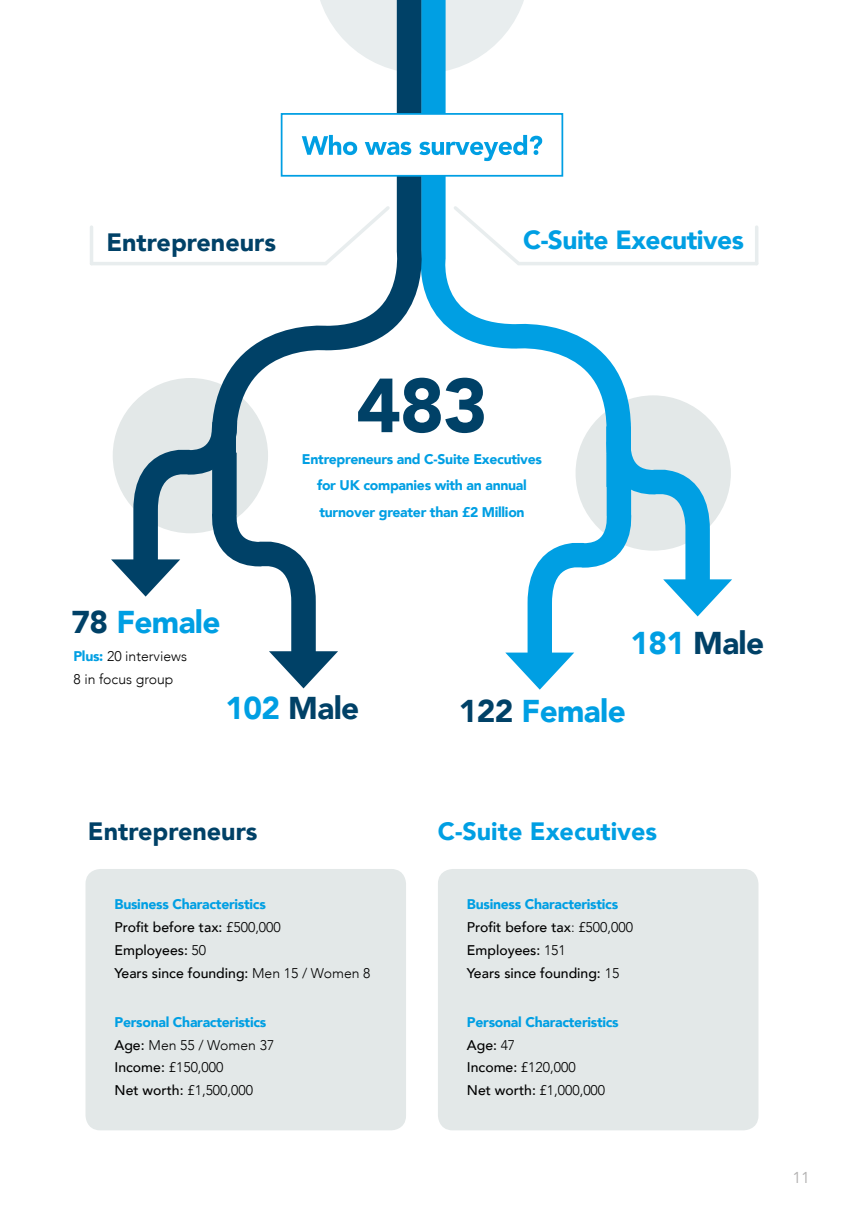
<style>
.page{position:relative;width:844px;height:1216px;background:#fff}
.page>*{position:absolute;margin:0;border:0;box-sizing:border-box;transform-origin:0 0}
.t1{font:900 75.6px "Avenir";color:#004167}
.t2{font:900 31.5px "Avenir";letter-spacing:-.02em;color:#009fe3}
.t3{font:900 31.5px "Avenir";letter-spacing:-.02em;color:#004167}
.t4{font:900 26.25px "Avenir";letter-spacing:-.02em;color:#009fe3}
.t5{font:900 25.03px "Avenir";color:#004167}
.t6{font:900 25.03px "Avenir";color:#009fe3}
.t7{font:15.75px "Avenir";color:#b2b1b1}
.t8{font:500 14px/22.8px "Avenir";color:#000}
.t9{font:900 14px/22.8px "Avenir";letter-spacing:-.02em;color:#009fe3;text-align:center}
.t10{font:300 14px/22.8px "Avenir";color:#000}
.s1{color:#004167}
.s2{font-weight:900;color:#009fe3}
.s3{color:#009fe3}
.s4{font-weight:300}
.s5{font-weight:500}
.s6{font-weight:500;color:#000}
.s7{font-weight:300;color:#000}
</style>
<div class="page">
<svg style="left:643px;top:225px;width:116px;height:41px"></svg>
<svg style="left:90px;top:225px;width:109px;height:41px"></svg>
<div style="left:113px;top:378px;width:155px;height:155px;background:#e3e8e8;border-radius:50%"></div>
<svg style="left:433px;top:1px;width:210px;height:401px"></svg>
<svg style="left:505px;top:402px;width:227px;height:288px"></svg>
<svg style="left:111px;top:407px;width:227px;height:282px"></svg>
<svg style="left:199px;top:1px;width:234px;height:482px"></svg>
<div style="left:85px;top:869px;width:321px;height:261px;background:#e3e8e8;border-radius:15px"></div>
<div style="left:438px;top:869px;width:320px;height:261px;background:#e3e8e8;border-radius:15px"></div>
<div style="left:281px;top:113px;width:282px;height:64px;background:#fff;border:2px solid #009fe3"></div>
<svg style="left:302px;top:135px;width:240px;height:26px"></svg>
<hr style="left:90px;top:227px;width:3px;height:36px;background:#e8edee">
<svg style="left:754px;top:227px;width:4px;height:36px"></svg>
<h3 class="t5" style="left:106px;top:226px;width:171px">Entrepreneurs</h3>
<h3 class="t4" style="left:523px;top:223px;width:222px">C-Suite Executives</h3>
<h1 class="t1" style="left:356px;top:356px;width:133px">483</h1>
<h2 class="t2" style="left:72px;top:601px;width:150px"><span class="s1">78</span> Female</h2>
<p class="t10" style="left:73px;top:645px;width:115px"><span class="s2">Plus:</span> 20 interviews<br>8 in focus group</p>
<p class="t9" style="left:302px;top:446px;width:241px;line-height:26.2px">Entrepreneurs and C-Suite Executives for UK companies with an annual turnover greater than £2 Million</p>
<h2 class="t3" style="left:630px;top:622px;width:135px"><span class="s3">181</span> Male</h2>
<h2 class="t3" style="left:225px;top:687px;width:135px"><span class="s3">102</span> Male</h2>
<h2 class="t2" style="left:458px;top:691px;width:168px"><span class="s1">122</span> Female</h2>
<h3 class="t5" style="left:88px;top:814px;width:171px">Entrepreneurs</h3>
<h3 class="t6" style="left:438px;top:814px;width:221px">C-Suite Executives</h3>
<p class="t8" style="left:114px;top:893px;width:257px"><span class="s2">Business Characteristics<br></span>Profit before tax: <span class="s4">£500,000<br></span>Employees: <span class="s4">50<br></span>Years since founding: <span class="s4">Men 15 / Women 8</span></p>
<p class="t10" style="left:114px;top:1010px;width:161px"><span class="s2">Personal Characteristics<br></span><span class="s5">Age:</span> Men 55 / Women 37<br><span class="s5">Income:</span> £150,000<br><span class="s5">Net worth:</span> £1,500,000</p>
<p class="t8" style="left:467px;top:893px;width:167px"><span class="s2">Business Characteristics<br></span>Profit before tax<span class="s4">: £500,000<br></span>Employees: <span class="s4">151<br></span>Years since founding: <span class="s4">15</span></p>
<p class="t9" style="left:467px;top:1010px;width:153px;text-align:left">Personal Characteristics<br><span class="s6">Age:</span> <span class="s7">47<br></span><span class="s6">Income:</span> <span class="s7">£120,000<br></span><span class="s6">Net worth:</span> <span class="s7">£1,000,000</span></p>
<p class="t7" style="left:792px;top:1166px;width:19px">11</p>
</div>
